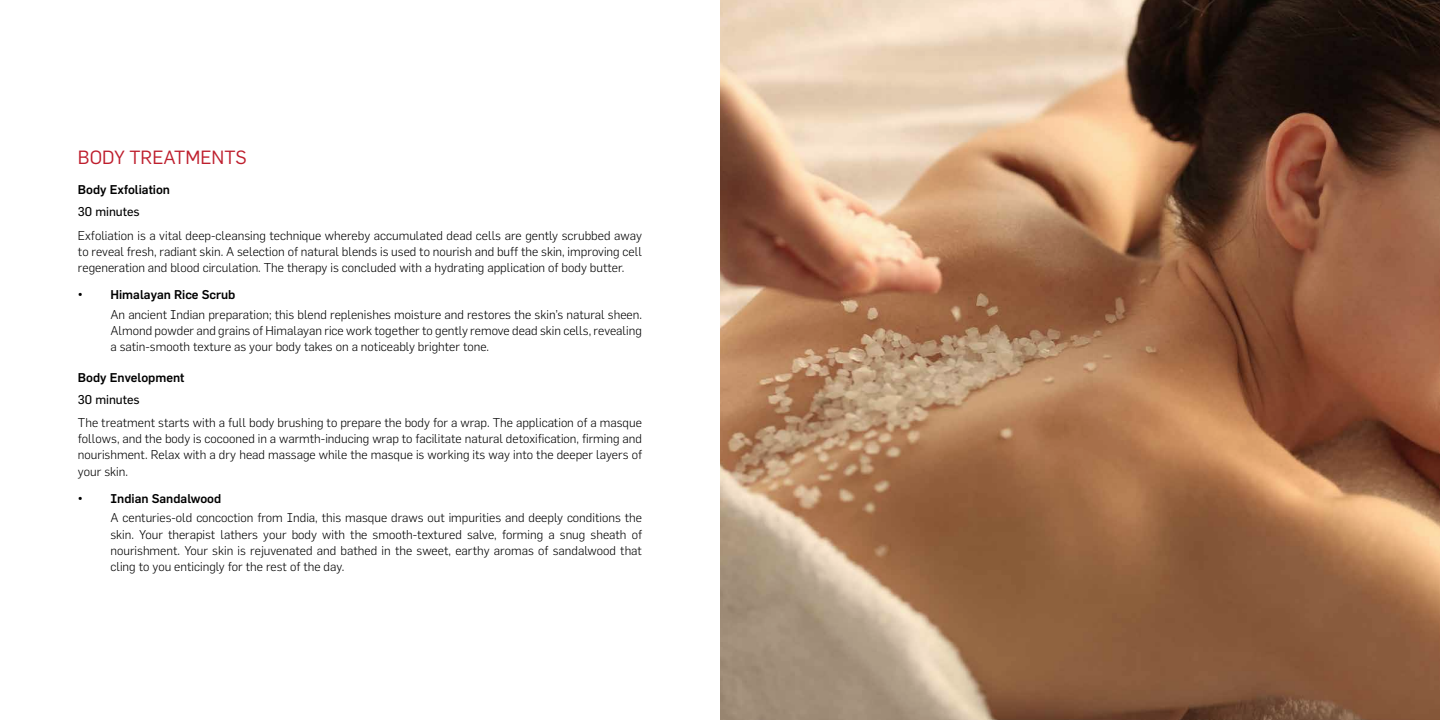
<style>
.page{position:relative;width:1440px;height:720px;background:#fff}
.page>*{position:absolute;margin:0;border:0;box-sizing:border-box;transform-origin:0 0}
.t1{font:18.75px "Flama";color:#be1e2d}
.t2{font:300 12.5px/16.2px "Flama";color:#000;text-align:justify}
.t3{font:500 12.5px "Flama";color:#000}
.t4{font:12.5px "Flama Basic";color:#000}
</style>
<div class="page">
<svg style="left:720px;top:0;width:720px;height:720px;background:#a1775a"></svg>
<h1 class="t1" style="left:78px;top:146px;width:170px">BODY TREATMENTS</h1>
<p class="t3" style="left:78px;top:182px;width:94px">Body Exfoliation</p>
<p class="t4" style="left:78px;top:204px;width:63px">30 minutes</p>
<p class="t2" style="left:78px;top:227px;width:566px">Exfoliation is a vital deep-cleansing technique whereby accumulated dead cells are gently scrubbed away to reveal fresh, radiant skin. A selection of natural blends is used to nourish and buff the skin, improving cell regeneration and blood circulation. The therapy is concluded with a hydrating application of body butter.</p>
<p class="t3" style="left:78px;top:287px;width:159px">• Himalayan Rice Scrub</p>
<p class="t2" style="left:110px;top:306px;width:533px">An ancient Indian preparation; this blend replenishes moisture and restores the skin’s natural sheen.<br>Almond powder and grains of Himalayan rice work together to gently remove dead skin cells, revealing a satin-smooth texture as your body takes on a noticeably brighter tone.</p>
<p class="t3" style="left:78px;top:370px;width:108px">Body Envelopment</p>
<p class="t4" style="left:78px;top:392px;width:63px">30 minutes</p>
<p class="t2" style="left:78px;top:414px;width:566px">The treatment starts with a full body brushing to prepare the body for a wrap. The application of a masque follows, and the body is cocooned in a warmth-inducing wrap to facilitate natural detoxification, firming and nourishment. Relax with a dry head massage while the masque is working its way into the deeper layers of your skin.</p>
<p class="t3" style="left:78px;top:491px;width:145px">• Indian Sandalwood</p>
<p class="t2" style="left:110px;top:510px;width:533px">A centuries-old concoction from India, this masque draws out impurities and deeply conditions the skin. Your therapist lathers your body with the smooth-textured salve, forming a snug sheath of nourishment. Your skin is rejuvenated and bathed in the sweet, earthy aromas of sandalwood that cling to you enticingly for the rest of the day.</p>
</div>
